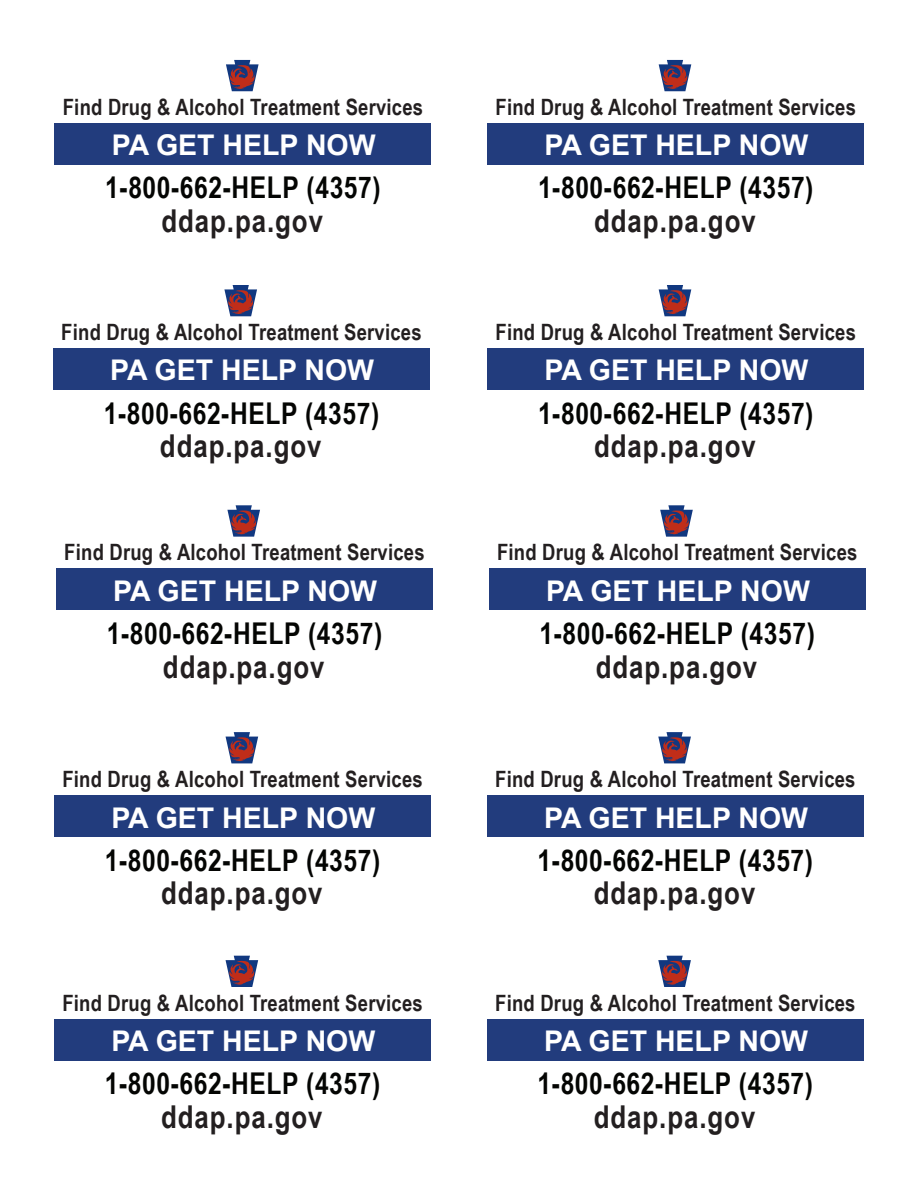
<style>
.page{position:relative;width:918px;height:1188px;background:#fff}
.page>*{position:absolute;margin:0;border:0;box-sizing:border-box;transform-origin:0 0}
.t1{font:700 31.5px "Arial Narrow";letter-spacing:.03em;color:#231f20}
.t2{font:700 30px "Arial Narrow";letter-spacing:.02em;color:#040503}
.t3{font:700 28.5px "Arial";color:#fff}
.t4{font:700 22.5px "Arial Narrow";letter-spacing:.01em;color:#231f20}
</style>
<div class="page">
<div style="left:55px;top:124px;width:376px;height:41px;background:#223c7d"></div>
<svg style="left:226px;top:60px;width:33px;height:31px"></svg>
<div style="left:488px;top:124px;width:376px;height:41px;background:#223c7d"></div>
<svg style="left:659px;top:60px;width:32px;height:31px"></svg>
<div style="left:53px;top:349px;width:377px;height:41px;background:#223c7d"></div>
<svg style="left:224px;top:285px;width:33px;height:31px"></svg>
<div style="left:488px;top:349px;width:376px;height:41px;background:#223c7d"></div>
<svg style="left:659px;top:285px;width:32px;height:31px"></svg>
<div style="left:56px;top:569px;width:377px;height:41px;background:#223c7d"></div>
<svg style="left:227px;top:505px;width:33px;height:32px"></svg>
<div style="left:489px;top:569px;width:377px;height:41px;background:#223c7d"></div>
<svg style="left:660px;top:505px;width:33px;height:32px"></svg>
<div style="left:54px;top:796px;width:377px;height:41px;background:#223c7d"></div>
<svg style="left:226px;top:732px;width:32px;height:31px"></svg>
<div style="left:487px;top:796px;width:377px;height:41px;background:#223c7d"></div>
<svg style="left:658px;top:732px;width:33px;height:31px"></svg>
<div style="left:54px;top:1019px;width:377px;height:41px;background:#223c7d"></div>
<svg style="left:226px;top:956px;width:32px;height:31px"></svg>
<div style="left:487px;top:1019px;width:377px;height:41px;background:#223c7d"></div>
<svg style="left:658px;top:956px;width:33px;height:31px"></svg>
<p class="t4" style="left:63px;top:90px;width:362px">Find Drug &amp; Alcohol Treatment Services</p>
<p class="t3" style="left:112px;top:125px;width:265px">PA GET HELP NOW</p>
<p class="t2" style="left:105px;top:165px;width:277px">1-800-662-HELP (4357)</p>
<p class="t1" style="left:161px;top:197px;width:163px">ddap.pa.gov</p>
<p class="t4" style="left:61px;top:315px;width:362px">Find Drug &amp; Alcohol Treatment Services</p>
<p class="t3" style="left:110px;top:350px;width:265px">PA GET HELP NOW</p>
<p class="t2" style="left:104px;top:390px;width:277px">1-800-662-HELP (4357)</p>
<p class="t1" style="left:160px;top:422px;width:163px">ddap.pa.gov</p>
<p class="t4" style="left:64px;top:535px;width:362px">Find Drug &amp; Alcohol Treatment Services</p>
<p class="t3" style="left:113px;top:571px;width:265px">PA GET HELP NOW</p>
<p class="t2" style="left:107px;top:611px;width:277px">1-800-662-HELP (4357)</p>
<p class="t1" style="left:163px;top:643px;width:163px">ddap.pa.gov</p>
<p class="t4" style="left:62px;top:762px;width:362px">Find Drug &amp; Alcohol Treatment Services</p>
<p class="t3" style="left:111px;top:797px;width:265px">PA GET HELP NOW</p>
<p class="t2" style="left:105px;top:837px;width:277px">1-800-662-HELP (4357)</p>
<p class="t1" style="left:161px;top:869px;width:163px">ddap.pa.gov</p>
<p class="t4" style="left:62px;top:986px;width:362px">Find Drug &amp; Alcohol Treatment Services</p>
<p class="t3" style="left:111px;top:1021px;width:265px">PA GET HELP NOW</p>
<p class="t2" style="left:105px;top:1061px;width:277px">1-800-662-HELP (4357)</p>
<p class="t1" style="left:161px;top:1093px;width:163px">ddap.pa.gov</p>
<p class="t4" style="left:496px;top:90px;width:362px">Find Drug &amp; Alcohol Treatment Services</p>
<p class="t3" style="left:545px;top:125px;width:265px">PA GET HELP NOW</p>
<p class="t2" style="left:538px;top:165px;width:277px">1-800-662-HELP (4357)</p>
<p class="t1" style="left:594px;top:197px;width:163px">ddap.pa.gov</p>
<p class="t4" style="left:496px;top:315px;width:362px">Find Drug &amp; Alcohol Treatment Services</p>
<p class="t3" style="left:545px;top:350px;width:265px">PA GET HELP NOW</p>
<p class="t2" style="left:538px;top:390px;width:277px">1-800-662-HELP (4357)</p>
<p class="t1" style="left:594px;top:422px;width:163px">ddap.pa.gov</p>
<p class="t4" style="left:497px;top:535px;width:362px">Find Drug &amp; Alcohol Treatment Services</p>
<p class="t3" style="left:546px;top:571px;width:265px">PA GET HELP NOW</p>
<p class="t2" style="left:540px;top:611px;width:277px">1-800-662-HELP (4357)</p>
<p class="t1" style="left:596px;top:643px;width:163px">ddap.pa.gov</p>
<p class="t4" style="left:495px;top:762px;width:362px">Find Drug &amp; Alcohol Treatment Services</p>
<p class="t3" style="left:544px;top:797px;width:265px">PA GET HELP NOW</p>
<p class="t2" style="left:538px;top:837px;width:277px">1-800-662-HELP (4357)</p>
<p class="t1" style="left:594px;top:869px;width:163px">ddap.pa.gov</p>
<p class="t4" style="left:495px;top:986px;width:362px">Find Drug &amp; Alcohol Treatment Services</p>
<p class="t3" style="left:544px;top:1021px;width:265px">PA GET HELP NOW</p>
<p class="t2" style="left:538px;top:1061px;width:277px">1-800-662-HELP (4357)</p>
<p class="t1" style="left:594px;top:1093px;width:163px">ddap.pa.gov</p>
</div>
